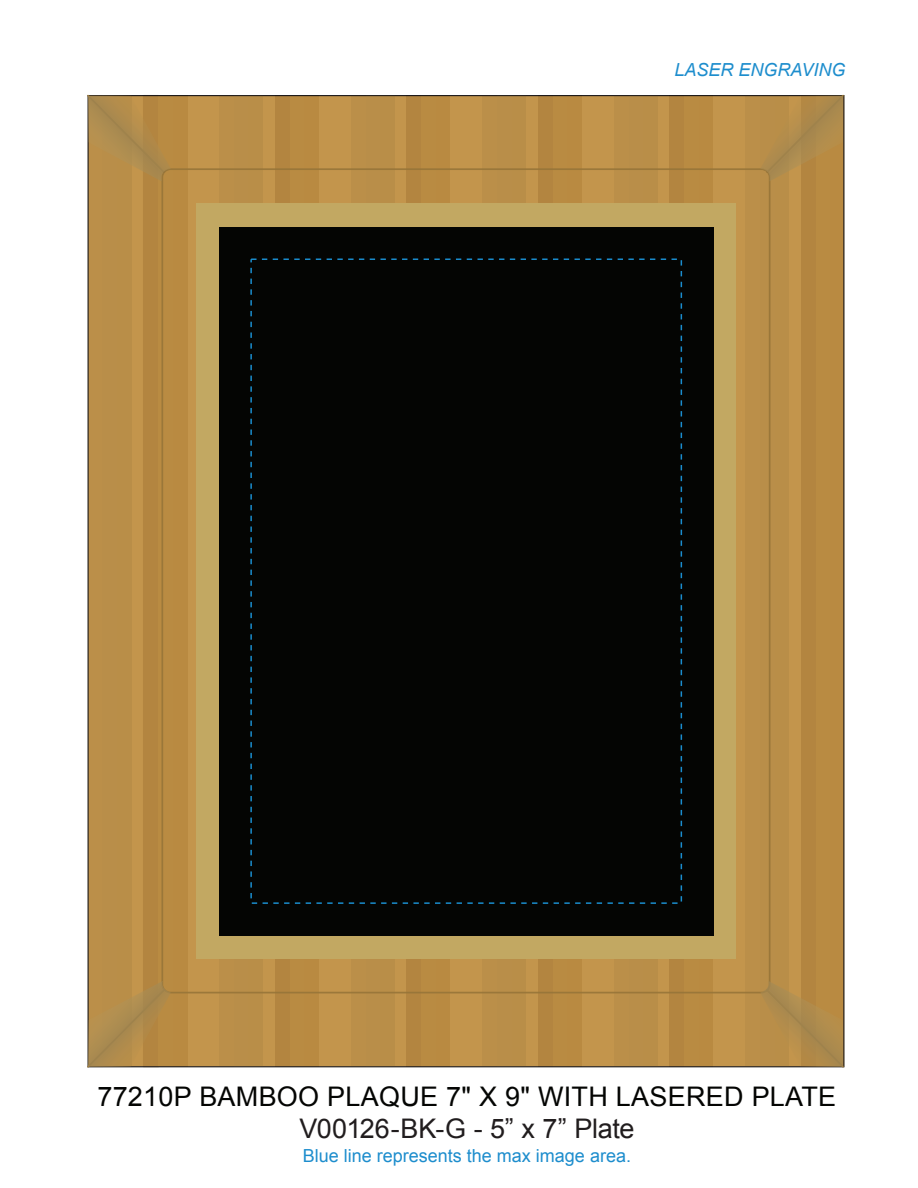
<style>
.page{position:relative;width:918px;height:1188px;background:#fff}
.page>*{position:absolute;margin:0;border:0;box-sizing:border-box;transform-origin:0 0}
.t1{font:27px "Arial";letter-spacing:.01em;color:#040503}
.t2{font:27px "Arial";letter-spacing:-.015em;color:#211d1e}
.t3{font:18px "Arial";color:#1d8dcd}
.t4{font:italic 18px "Arial";color:#1d8dcd}
</style>
<div class="page">
<div style="left:88px;top:96px;width:756px;height:971px;background:#c3954c"></div>
<div style="left:87px;top:95px;width:16px;height:973px;background:#bb8f49;border:2px solid #977539"></div>
<div style="left:234px;top:96px;width:15px;height:971px;background:#b98e49"></div>
<div style="left:103px;top:96px;width:14px;height:971px;background:#b98e49"></div>
<div style="left:117px;top:96px;width:15px;height:971px;background:#b98e48"></div>
<div style="left:249px;top:96px;width:14px;height:971px;background:#b98e48"></div>
<div style="left:380px;top:96px;width:15px;height:971px;background:#b98e48"></div>
<div style="left:511px;top:96px;width:15px;height:971px;background:#b98e48"></div>
<div style="left:643px;top:96px;width:14px;height:971px;background:#b98e48"></div>
<div style="left:774px;top:96px;width:15px;height:971px;background:#b98e48"></div>
<div style="left:365px;top:96px;width:15px;height:971px;background:#b98e49"></div>
<div style="left:497px;top:96px;width:14px;height:971px;background:#b98e49"></div>
<div style="left:628px;top:96px;width:15px;height:971px;background:#b98e49"></div>
<div style="left:760px;top:96px;width:14px;height:971px;background:#b98e49"></div>
<div style="left:220px;top:96px;width:14px;height:971px;background:#bb8f49"></div>
<div style="left:351px;top:96px;width:14px;height:971px;background:#bb8f49"></div>
<div style="left:482px;top:96px;width:15px;height:971px;background:#bb8f49"></div>
<div style="left:614px;top:96px;width:14px;height:971px;background:#bb8f49"></div>
<div style="left:745px;top:96px;width:15px;height:971px;background:#bb8f49"></div>
<div style="left:143px;top:95px;width:16px;height:973px;background:#b38540"></div>
<div style="left:290px;top:96px;width:14px;height:971px;background:#b98b42"></div>
<div style="left:158px;top:96px;width:15px;height:971px;background:#b98b42"></div>
<div style="left:173px;top:96px;width:14px;height:971px;background:#b98a41"></div>
<div style="left:304px;top:96px;width:15px;height:971px;background:#b98a41"></div>
<div style="left:436px;top:96px;width:14px;height:971px;background:#b98a41"></div>
<div style="left:567px;top:96px;width:15px;height:971px;background:#b98a41"></div>
<div style="left:699px;top:96px;width:14px;height:971px;background:#b98a41"></div>
<div style="left:830px;top:96px;width:14px;height:971px;background:#b98a41"></div>
<div style="left:421px;top:96px;width:15px;height:971px;background:#b98b42"></div>
<div style="left:553px;top:96px;width:14px;height:971px;background:#b98b42"></div>
<div style="left:684px;top:96px;width:15px;height:971px;background:#b98b42"></div>
<div style="left:815px;top:96px;width:15px;height:971px;background:#b98b42"></div>
<div style="left:275px;top:96px;width:15px;height:971px;background:#b38540"></div>
<div style="left:407px;top:96px;width:14px;height:971px;background:#b38540"></div>
<div style="left:538px;top:96px;width:15px;height:971px;background:#b38540"></div>
<div style="left:669px;top:96px;width:15px;height:971px;background:#b38540"></div>
<div style="left:801px;top:96px;width:14px;height:971px;background:#b38540"></div>
<svg style="left:161px;top:168px;width:610px;height:825px"></svg>
<svg style="left:87px;top:981px;width:84px;height:87px"></svg>
<svg style="left:760px;top:94px;width:85px;height:87px"></svg>
<svg style="left:87px;top:94px;width:84px;height:87px"></svg>
<svg style="left:760px;top:981px;width:85px;height:87px"></svg>
<div style="left:196px;top:203px;width:540px;height:756px;background:#c2a862"></div>
<div style="left:219px;top:227px;width:495px;height:709px;background:#040503"></div>
<div style="left:250px;top:258px;width:432px;height:646px;border:2px dashed #1a8dcd"></div>
<p class="t4" style="left:674px;top:58px;width:173px">LASER ENGRAVING</p>
<p class="t1" style="left:97px;top:1079px;width:740px">77210P BAMBOO PLAQUE 7" X 9" WITH LASERED PLATE</p>
<p class="t2" style="left:299px;top:1111px;width:337px">V00126-BK-G - 5” x 7” Plate</p>
<p class="t3" style="left:303px;top:1144px;width:330px">Blue line represents the max image area.</p>
</div>
